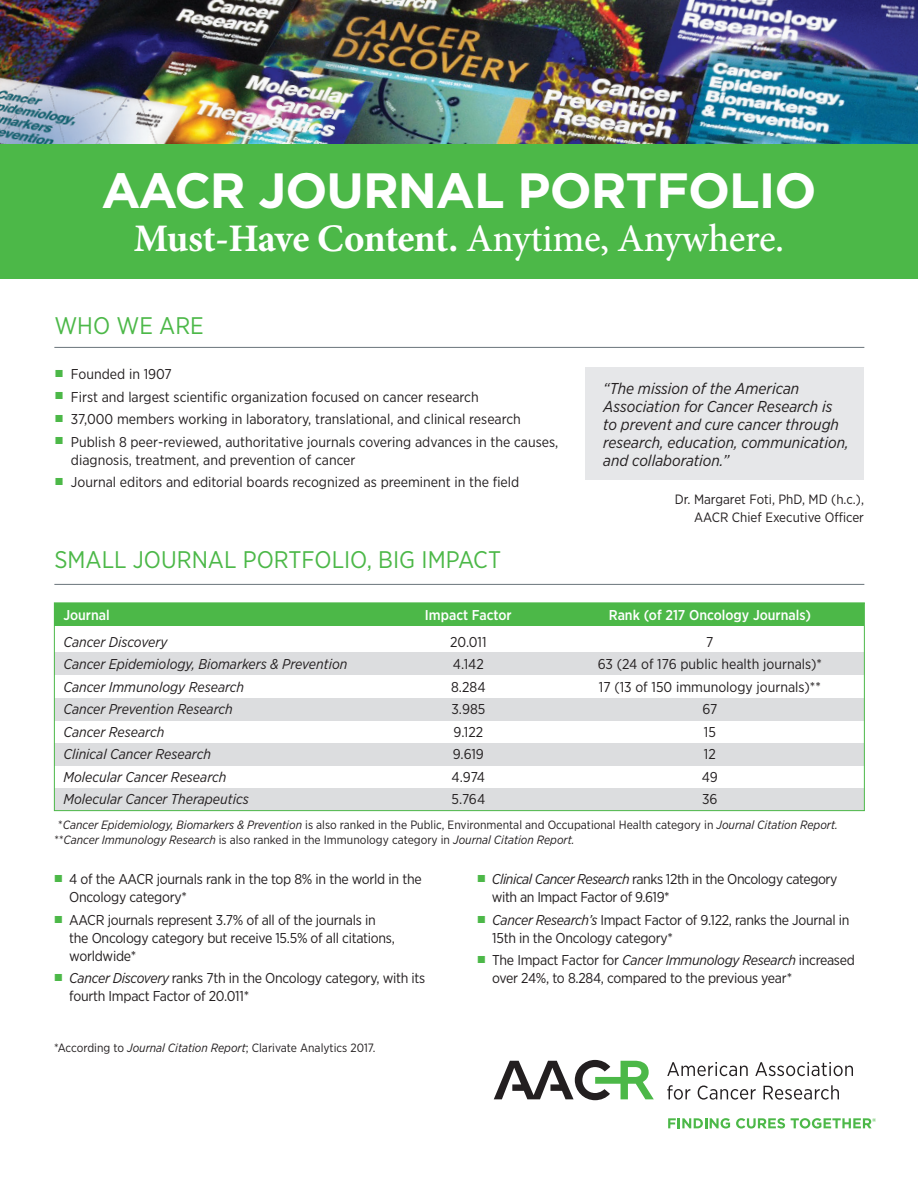
<style>
.page{position:relative;width:918px;height:1188px;background:#fff}
.page>*{position:absolute;margin:0;border:0;box-sizing:border-box;transform-origin:0 0}
.t1{font:700 49.5px "Gotham";letter-spacing:-.02em;color:#fff}
.t2{font:700 39px "Minion Pro";letter-spacing:-.02em;color:#fff}
.t3{font:24px "Gotham Narrow";color:#4cb848}
.t4{font:italic 15.75px/18px "Gotham Narrow";color:#231f20}
.t5{font:14.25px/18px "Gotham Narrow";letter-spacing:-.02em;color:#231f20}
.t6{font:14.25px/18px "Gotham Narrow";color:#231f20}
.t7{font:italic 14.25px "Gotham Narrow";color:#231f20}
.t8{font:500 14.25px "Gotham Narrow";color:#fff}
.t9{font:13.5px/18px "Gotham Narrow";color:#231f20;text-align:right}
.t10{font:12px "Gotham Narrow";color:#231f20}
.t11{font:italic 12px "Gotham Narrow";color:#231f20}
.s1{font-weight:500}
.s2{font-style:italic}
.s3{font-style:normal}
</style>
<div class="page">
<div style="left:585px;top:368px;width:279px;height:112px;background:#e6e7e9"></div>
<img style="left:0;top:0;width:918px;height:144px">
<div style="left:0;top:144px;width:918px;height:135px;background:#4cb848"></div>
<hr style="left:54px;top:347px;width:810px;height:1px;background:#6a747b">
<hr style="left:54px;top:584px;width:810px;height:1px;background:#6a747b">
<div style="left:54px;top:603px;width:810px;height:22px;background:#4cb848"></div>
<div style="left:54px;top:652px;width:810px;height:23px;background:#dcdddf"></div>
<div style="left:54px;top:698px;width:810px;height:22px;background:#dcdddf"></div>
<div style="left:54px;top:743px;width:810px;height:23px;background:#dcdddf"></div>
<div style="left:54px;top:788px;width:810px;height:23px;background:#dcdddf"></div>
<div style="left:54px;top:603px;width:811px;height:208px;border:1px solid #4cb848"></div>
<svg style="left:667px;top:1062px;width:81px;height:14px"></svg>
<svg style="left:755px;top:1062px;width:98px;height:14px"></svg>
<svg style="left:667px;top:1085px;width:23px;height:15px"></svg>
<svg style="left:698px;top:1086px;width:58px;height:14px"></svg>
<svg style="left:763px;top:1085px;width:76px;height:15px"></svg>
<svg style="left:494px;top:1060px;width:160px;height:40px"></svg>
<svg style="left:668px;top:1118px;width:62px;height:11px"></svg>
<svg style="left:736px;top:1118px;width:49px;height:11px"></svg>
<svg style="left:791px;top:1118px;width:85px;height:11px"></svg>
<p class="t1" style="left:101px;top:157px;width:717px">AACR JOURNAL PORTFOLIO</p>
<p class="t2" style="left:134px;top:211px;width:652px">Must-Have Content. <span class="s1">Anytime, Anywhere.</span></p>
<p class="t3" style="left:54px;top:311px;width:151px">WHO WE ARE</p>
<p class="t6" style="left:71px;top:365px;width:102px">Founded in 1907</p>
<p class="t6" style="left:71px;top:387px;width:409px">First and largest scientific organization focused on cancer research</p>
<p class="t6" style="left:71px;top:410px;width:451px">37,000 members working in laboratory, translational, and clinical research</p>
<p class="t6" style="left:71px;top:432px;width:489px">Publish 8 peer-reviewed, authoritative journals covering advances in the causes, diagnosis, treatment, and prevention of cancer</p>
<p class="t6" style="left:71px;top:473px;width:450px">Journal editors and editorial boards recognized as preeminent in the field</p>
<p class="t3" style="left:54px;top:545px;width:448px">SMALL JOURNAL PORTFOLIO, BIG IMPACT</p>
<p class="t4" style="left:603px;top:379px;width:247px">“The mission of the American<br>Association for Cancer Research is to prevent and cure cancer through research, education, communication, and collaboration.”</p>
<p class="t9" style="left:675px;top:490px;width:191px">Dr. Margaret Foti, PhD, MD (h.c.),<br>AACR Chief Executive Officer</p>
<p class="t8" style="left:63px;top:606px;width:48px">Journal</p>
<p class="t8" style="left:425px;top:606px;width:88px">Impact Factor</p>
<p class="t8" style="left:609px;top:606px;width:204px">Rank (of 217 Oncology Journals)</p>
<p class="t7" style="left:63px;top:633px;width:106px">Cancer Discovery</p>
<p class="t5" style="left:450px;top:632px;width:38px">20.011</p>
<p class="t5" style="left:706px;top:632px;width:9px">7</p>
<p class="t7" style="left:63px;top:655px;width:286px">Cancer Epidemiology, Biomarkers &amp; Prevention</p>
<p class="t5" style="left:453px;top:655px;width:32px">4.142</p>
<p class="t6" style="left:598px;top:655px;width:226px">63 (24 of 176 public health journals)*</p>
<p class="t7" style="left:63px;top:678px;width:182px">Cancer Immunology Research</p>
<p class="t5" style="left:451px;top:677px;width:36px">8.284</p>
<p class="t6" style="left:599px;top:677px;width:223px">17 (13 of 150 immunology journals)**</p>
<p class="t7" style="left:63px;top:700px;width:171px">Cancer Prevention Research</p>
<p class="t5" style="left:451px;top:700px;width:35px">3.985</p>
<p class="t5" style="left:702px;top:700px;width:17px">67</p>
<p class="t7" style="left:63px;top:723px;width:102px">Cancer Research</p>
<p class="t5" style="left:453px;top:722px;width:31px">9.122</p>
<p class="t5" style="left:704px;top:722px;width:14px">15</p>
<p class="t7" style="left:63px;top:745px;width:149px">Clinical Cancer Research</p>
<p class="t5" style="left:453px;top:745px;width:33px">9.619</p>
<p class="t5" style="left:704px;top:745px;width:13px">12</p>
<p class="t7" style="left:63px;top:768px;width:165px">Molecular Cancer Research</p>
<p class="t5" style="left:452px;top:767px;width:35px">4.974</p>
<p class="t5" style="left:702px;top:767px;width:18px">49</p>
<p class="t7" style="left:63px;top:790px;width:187px">Molecular Cancer Therapeutics</p>
<p class="t5" style="left:452px;top:790px;width:35px">5.764</p>
<p class="t5" style="left:702px;top:790px;width:17px">36</p>
<p class="t10" style="left:58px;top:817px;width:781px">*<span class="s2">Cancer Epidemiology, Biomarkers &amp; Prevention</span> is also ranked in the Public, Environmental and Occupational Health category in <span class="s2">Journal Citation Report.</span></p>
<p class="t11" style="left:54px;top:832px;width:522px"><span class="s3">**</span>Cancer Immunology Research <span class="s3">is also ranked in the Immunology category in</span> Journal Citation Report.</p>
<p class="t5" style="left:69px;top:870px;width:354px">4 of the AACR journals rank in the top 8% in the world in the<br>Oncology category*</p>
<p class="t5" style="left:69px;top:911px;width:327px">AACR journals represent 3.7% of all of the journals in the Oncology category but receive 15.5% of all citations, worldwide*</p>
<p class="t5" style="left:69px;top:969px;width:358px"><span class="s2">Cancer Discovery</span> ranks 7th in the Oncology category, with its fourth Impact Factor of 20.011*</p>
<p class="t10" style="left:54px;top:1040px;width:323px">*According to <span class="s2">Journal Citation Report</span>; Clarivate Analytics 2017.</p>
<p class="t5" style="left:492px;top:870px;width:347px"><span class="s2">Clinical Cancer Research</span> ranks 12th in the Oncology category with an Impact Factor of 9.619*</p>
<p class="t5" style="left:492px;top:911px;width:359px"><span class="s2">Cancer Research’s</span> Impact Factor of 9.122, ranks the Journal in<br>15th in the Oncology category*</p>
<p class="t5" style="left:492px;top:951px;width:364px">The Impact Factor for <span class="s2">Cancer Immunology Research</span> increased over 24%, to 8.284, compared to the previous year*</p>
</div>
